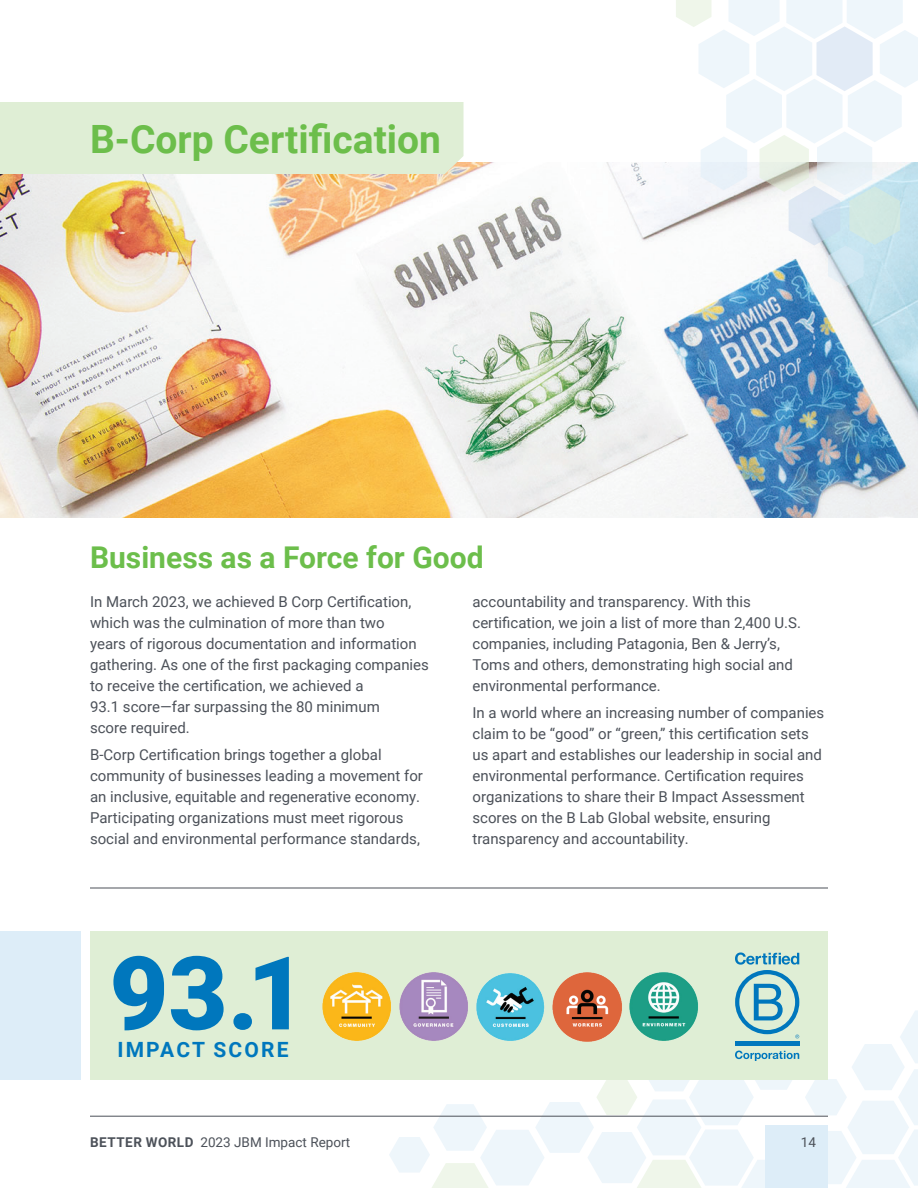
<style>
.page{position:relative;width:918px;height:1188px;background:#fff}
.page>*{position:absolute;margin:0;border:0;box-sizing:border-box;transform-origin:0 0}
.t1{font:900 102px "Roboto";color:#0077bd}
.t2{font:700 39px "Roboto";color:#6cbe4b}
.t3{font:700 30px "Roboto";color:#6cbe4b}
.t4{font:700 21px "Roboto";letter-spacing:.105em;color:#0077bd}
.t5{font:15px/21px "Roboto";color:#4c5159}
.t6{font:13.5px "Roboto";color:#4c5159}
.s1{font-weight:700}
</style>
<div class="page">
<div style="left:90px;top:932px;width:738px;height:148px;background:#dfeed5"></div>
<img style="left:0;top:162px;width:918px;height:356px">
<div style="left:0;top:102px;width:464px;height:72px;background:#dfeed5"></div>
<svg style="left:389px;top:953px;width:529px;height:235px"></svg>
<img style="left:322px;top:969px;width:380px;height:76px">
<svg style="left:676px;top:0;width:242px;height:287px"></svg>
<div style="left:0;top:932px;width:81px;height:148px;background:#ddedf8"></div>
<hr style="left:90px;top:888px;width:738px;height:1px;background:#4c5159">
<hr style="left:90px;top:1116px;width:738px;height:1px;background:#4c5159">
<h2 class="t2" style="left:90px;top:112px;width:353px">B-Corp Certification</h2>
<h3 class="t3" style="left:90px;top:537px;width:395px">Business as a Force for Good</h3>
<p class="t5" style="left:90px;top:590px;width:340px">In March 2023, we achieved B Corp Certification, which was the culmination of more than two<br>years of rigorous documentation and information gathering. As one of the first packaging companies to receive the certification, we achieved a<br>93.1 score—far surpassing the 80 minimum<br>score required.</p>
<p class="t5" style="left:90px;top:743px;width:334px">B-Corp Certification brings together a global community of businesses leading a movement for an inclusive, equitable and regenerative economy.<br>Participating organizations must meet rigorous social and environmental performance standards,</p>
<h1 class="t1" style="left:110px;top:922px;width:198px">93.1</h1>
<h3 class="t4" style="left:117px;top:1034px;width:173px">IMPACT SCORE</h3>
<p class="t5" style="left:472px;top:590px;width:330px">accountability and transparency. With this certification, we join a list of more than 2,400 U.S. companies, including Patagonia, Ben &amp; Jerry’s, Toms and others, demonstrating high social and environmental performance.</p>
<p class="t5" style="left:472px;top:701px;width:353px">In a world where an increasing number of companies claim to be “good” or “green,” this certification sets us apart and establishes our leadership in social and environmental performance. Certification requires organizations to share their B Impact Assessment scores on the B Lab Global website, ensuring transparency and accountability.</p>
<p class="t6" style="left:90px;top:1132px;width:262px"><span class="s1">BETTER WORLD</span> 2023 JBM Impact Report</p>
<p class="t6" style="left:801px;top:1132px;width:17px">14</p>
</div>
